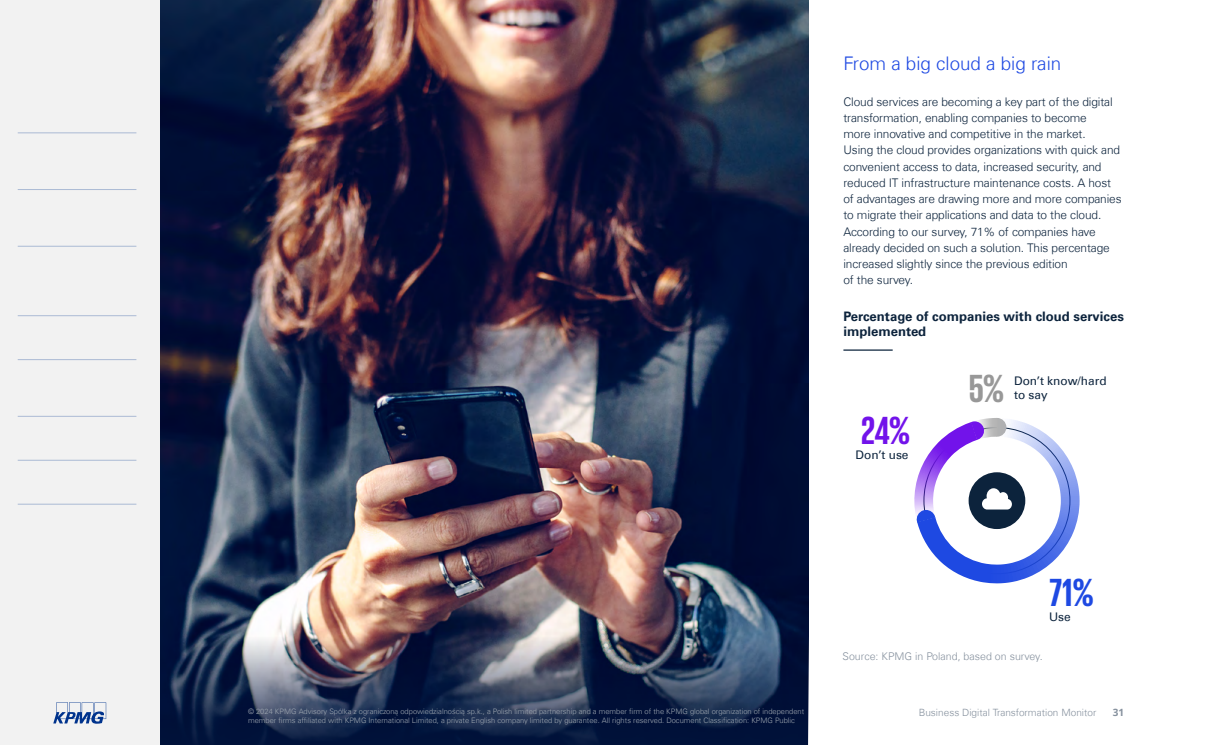
<style>
.page{position:relative;width:1212px;height:745px;background:#fff}
.page>*{position:absolute;margin:0;border:0;box-sizing:border-box;transform-origin:0 0}
.t1{font:700 40px "KPMG";color:#1e49e2}
.t2{font:700 40px "KPMG";color:#7213ea}
.t3{font:700 40px "KPMG";color:#989898}
.t4{font:300 18.75px "Universfor KPMG";color:#1e49e2}
.t5{font:700 13.12px/15px "Universfor KPMG";color:#0c233c}
.t6{font:300 11.88px/16.2px "Universfor KPMG";letter-spacing:-.01em;color:#0c233c}
.t7{font:11.88px/14.2px "Universfor KPMG";color:#0c233c}
.t8{font:300 10.62px "Universfor KPMG";color:#86919e}
.t9{font:300 10px "Universfor KPMG";color:#86919e}
.t10{font:700 10px "Open Sans";color:#86919e}
.t11{font:300 7.5px "Universfor KPMG";color:#9ea7b1}
</style>
<div class="page">
<img style="left:159px;top:0;width:649px;height:744px">
<hr style="left:843px;top:349px;width:50px;height:1px;background:#0c233c">
<svg style="left:914px;top:418px;width:165px;height:165px"></svg>
<div style="left:0;top:0;width:159px;height:744px;background:#f2f2f2"></div>
<hr style="left:18px;top:189px;width:118px;height:1px;background:#00338d">
<hr style="left:18px;top:132px;width:118px;height:1px;background:#00338d">
<hr style="left:18px;top:315px;width:118px;height:1px;background:#00338d">
<hr style="left:18px;top:246px;width:118px;height:1px;background:#00338d">
<hr style="left:18px;top:359px;width:118px;height:1px;background:#00338d">
<hr style="left:18px;top:459px;width:118px;height:1px;background:#00338d">
<hr style="left:18px;top:415px;width:118px;height:1px;background:#00338d">
<hr style="left:18px;top:503px;width:118px;height:1px;background:#00338d">
<svg style="left:53px;top:702px;width:53px;height:21px"></svg>
<h2 class="t4" style="left:843px;top:52px;width:219px">From a big cloud a big rain</h2>
<p class="t6" style="left:843px;top:93px;width:280px">Cloud services are becoming a key part of the digital transformation, enabling companies to become<br>more innovative and competitive in the market.<br>Using the cloud provides organizations with quick and convenient access to data, increased security, and reduced IT infrastructure maintenance costs. A host of advantages are drawing more and more companies to migrate their applications and data to the cloud.<br>According to our survey, 71% of companies have already decided on such a solution. This percentage increased slightly since the previous edition<br>of the survey.</p>
<p class="t5" style="left:843px;top:308px;width:282px">Percentage of companies with cloud services implemented</p>
<h1 class="t2" style="left:861px;top:410px;width:51px">24%</h1>
<p class="t7" style="left:855px;top:447px;width:54px">Don’t use</p>
<h1 class="t3" style="left:969px;top:368px;width:37px">5%</h1>
<p class="t7" style="left:1014px;top:373px;width:94px">Don’t know/hard to say</p>
<h1 class="t1" style="left:1049px;top:572px;width:46px">71%</h1>
<p class="t7" style="left:1049px;top:609px;width:23px">Use</p>
<p class="t8" style="left:842px;top:649px;width:202px">Source: KPMG in Poland, based on survey.</p>
<p class="t11" style="left:248px;top:705px;width:558px">© 2024 KPMG Advisory Spółka z ograniczoną odpowiedzialnością sp.k., a Polish limited partnership and a member firm of the KPMG global organization of independent</p>
<p class="t9" style="left:919px;top:706px;width:179px">Business Digital Transformation Monitor</p>
<p class="t10" style="left:1113px;top:705px;width:13px">31</p>
<p class="t11" style="left:248px;top:714px;width:548px">member firms affiliated with KPMG International Limited, a private English company limited by guarantee. All rights reserved. Document Classification: KPMG Public</p>
</div>
